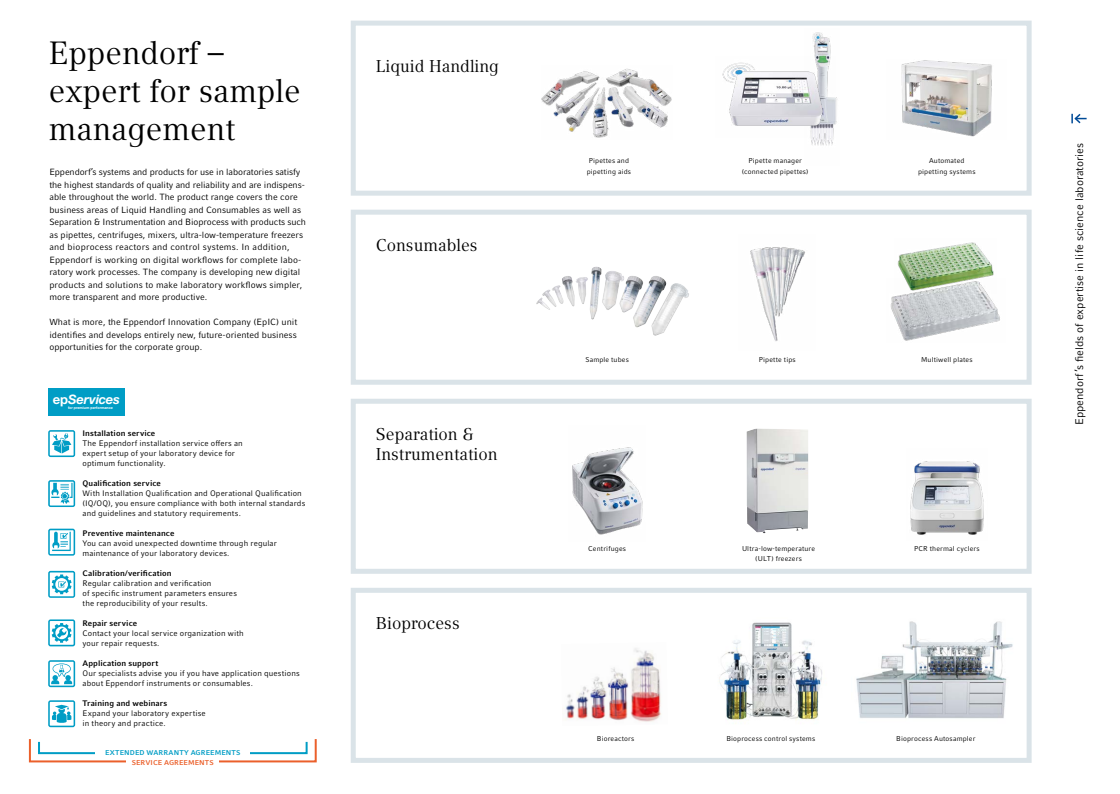
<style>
.page{position:relative;width:1120px;height:794px;background:#fff}
.page>*{position:absolute;margin:0;border:0;box-sizing:border-box;transform-origin:0 0}
.t1{font:32px/38px "Compatil Textfor Eppendorf";color:#000}
.t2{font:17px/20px "Compatil Textfor Eppendorf";color:#000}
.t3{font:italic 700 13px "EP Helvetica";letter-spacing:-.015em;color:#fff}
.t4{font:11px "Compatil Factfor Eppendorf";color:#000}
.t5{font:9px/12.5px "Compatil Factfor Eppendorf";color:#000}
.t6{font:8px/10px "Compatil Factfor Eppendorf";letter-spacing:.015em;color:#000}
.t7{font:700 8px "Compatil Factfor Eppendorf";letter-spacing:.01em;color:#000}
.t8{font:7px/10px "Compatil Factfor Eppendorf";letter-spacing:.02em;color:#000;text-align:center}
.t9{font:700 7px "Compatil Factfor Eppendorf";letter-spacing:.02em;color:#009dc5}
.t10{font:700 7px "Compatil Factfor Eppendorf";letter-spacing:.015em;color:#eb602b}
.t11{font:700 3.7px "EP Helvetica";color:#fff}
.s1{font-style:normal}
</style>
<div class="page">
<div style="left:351px;top:21px;width:680px;height:175px;border:5px solid #dae3e8"></div>
<div style="left:351px;top:210px;width:680px;height:175px;border:5px solid #dae3e8"></div>
<div style="left:351px;top:399px;width:680px;height:175px;border:5px solid #dae3e8"></div>
<div style="left:351px;top:588px;width:680px;height:175px;border:5px solid #dae3e8"></div>
<img style="left:562px;top:267px;width:113px;height:61px">
<img style="left:750px;top:247px;width:55px;height:94px">
<img style="left:746px;top:428px;width:62px;height:105px">
<img style="left:572px;top:447px;width:71px;height:88px">
<div style="left:38px;top:741px;width:270px;height:13px;border:2px solid #009dc5"></div>
<div style="left:29px;top:738px;width:288px;height:24px;border:2px solid #eb602b"></div>
<div style="left:96px;top:749px;width:154px;height:6px;background:#fff"></div>
<div style="left:127px;top:760px;width:92px;height:5px;background:#fff"></div>
<div style="left:48px;top:388px;width:77px;height:27px;background:#009dc5"></div>
<svg style="left:48px;top:430px;width:27px;height:27px"></svg>
<svg style="left:48px;top:571px;width:27px;height:27px"></svg>
<svg style="left:48px;top:660px;width:27px;height:27px"></svg>
<svg style="left:48px;top:700px;width:27px;height:27px"></svg>
<svg style="left:48px;top:528px;width:27px;height:27px"></svg>
<svg style="left:48px;top:480px;width:27px;height:27px"></svg>
<svg style="left:48px;top:619px;width:27px;height:27px"></svg>
<img style="left:910px;top:461px;width:74px;height:74px">
<img style="left:541px;top:68px;width:131px;height:70px">
<img style="left:810px;top:32px;width:27px;height:114px">
<img style="left:722px;top:57px;width:113px;height:80px">
<img style="left:901px;top:60px;width:91px;height:77px">
<svg style="left:1071px;top:113px;width:15px;height:11px"></svg>
<img style="left:719px;top:622px;width:103px;height:102px">
<img style="left:562px;top:648px;width:99px;height:74px">
<img style="left:897px;top:242px;width:97px;height:36px">
<img style="left:890px;top:278px;width:110px;height:63px">
<img style="left:856px;top:621px;width:157px;height:98px">
<h1 class="t1" style="left:49px;top:34px;width:253px">Eppendorf – expert for sample management</h1>
<p class="t5" style="left:49px;top:166px;width:258px">Eppendorf’s systems and products for use in laboratories satisfy the highest standards of quality and reliability and are indispens&shy;able throughout the world. The product range covers the core business areas of Liquid Handling and Consumables as well as Separation &amp; Instrumentation and Bioprocess with products such as pipettes, centrifuges, mixers, ultra-low-temperature freezers and bioprocess reactors and control systems. In addition, Eppendorf is working on digital workflows for complete labo&shy;ratory work processes. The company is developing new digital products and solutions to make laboratory workflows simpler, more transparent and more productive.</p>
<p class="t5" style="left:49px;top:316px;width:249px;text-align:justify">What is more, the Eppendorf Innovation Company (EpIC) unit identifies and develops entirely new, future-oriented business opportunities for the corporate group.</p>
<h3 class="t3" style="left:53px;top:391px;width:69px"><span class="s1">ep</span>Services</h3>
<p class="t11" style="left:68px;top:405px;width:46px">for premium performance</p>
<p class="t7" style="left:83px;top:428px;width:74px">Installation service</p>
<p class="t6" style="left:83px;top:438px;width:162px">The Eppendorf installation service offers an expert setup of your laboratory device for optimum functionality.</p>
<p class="t7" style="left:83px;top:478px;width:80px">Qualification service</p>
<p class="t6" style="left:83px;top:488px;width:224px">With Installation Qualification and Operational Qualification (IQ/OQ), you ensure compliance with both internal standards and guidelines and statutory requirements.</p>
<p class="t7" style="left:83px;top:528px;width:93px">Preventive maintenance</p>
<p class="t6" style="left:83px;top:538px;width:196px">You can avoid unexpected downtime through regular maintenance of your laboratory devices.</p>
<p class="t7" style="left:83px;top:568px;width:91px">Calibration/verification</p>
<p class="t6" style="left:83px;top:578px;width:156px">Regular calibration and verification<br>of specific instrument parameters ensures the reproducibility of your results.</p>
<p class="t7" style="left:83px;top:618px;width:56px">Repair service</p>
<p class="t6" style="left:83px;top:628px;width:163px">Contact your local service organization with your repair requests.</p>
<p class="t7" style="left:83px;top:658px;width:77px">Application support</p>
<p class="t6" style="left:83px;top:668px;width:219px">Our specialists advise you if you have application questions about Eppendorf instruments or consumables.</p>
<p class="t7" style="left:83px;top:698px;width:86px">Training and webinars</p>
<p class="t6" style="left:83px;top:708px;width:125px">Expand your laboratory expertise in theory and practice.</p>
<p class="t9" style="left:105px;top:748px;width:137px">EXTENDED WARRANTY AGREEMENTS</p>
<p class="t10" style="left:132px;top:758px;width:84px">SERVICE AGREEMENTS</p>
<h2 class="t2" style="left:376px;top:56px;width:125px">Liquid Handling</h2>
<h2 class="t2" style="left:376px;top:235px;width:103px">Consumables</h2>
<h2 class="t2" style="left:376px;top:424px;width:123px">Separation &amp;<br>Instrumentation</h2>
<h2 class="t2" style="left:376px;top:613px;width:85px">Bioprocess</h2>
<p class="t8" style="left:587px;top:156px;width:46px;text-align:left">Pipettes and pipetting aids</p>
<p class="t8" style="left:742px;top:156px;width:68px">Pipette manager (connected pipettes)</p>
<p class="t8" style="left:918px;top:156px;width:59px">Automated pipetting systems</p>
<p class="t8" style="left:585px;top:355px;width:45px">Sample tubes</p>
<p class="t8" style="left:759px;top:355px;width:38px">Pipette tips</p>
<p class="t8" style="left:921px;top:355px;width:53px">Multiwell plates</p>
<p class="t8" style="left:588px;top:543px;width:39px">Centrifuges</p>
<p class="t8" style="left:914px;top:543px;width:67px">PCR thermal cyclers</p>
<p class="t8" style="left:742px;top:543px;width:75px">Ultra-low-temperature (ULT) freezers</p>
<p class="t8" style="left:597px;top:733px;width:39px">Bioreactors</p>
<p class="t8" style="left:896px;top:733px;width:81px">Bioprocess Autosampler</p>
<p class="t8" style="left:726px;top:733px;width:90px">Bioprocess control systems</p>
<p class="t4" style="left:1073px;top:425px;width:284px;rotate:-90deg">Eppendorf’s fields of expertise in life science laboratories</p>
</div>
